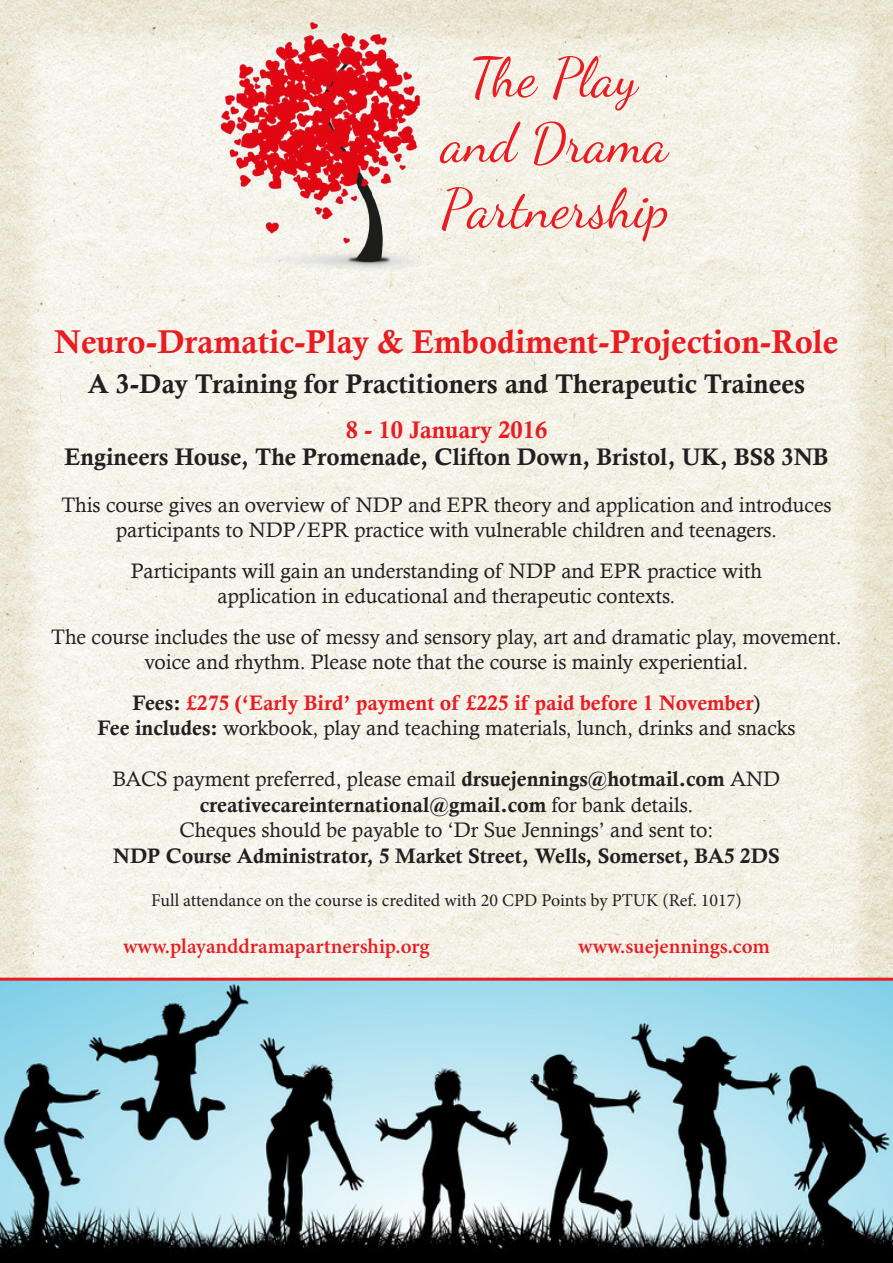
<style>
.page{position:relative;width:893px;height:1263px;background:#fff}
.page>*{position:absolute;margin:0;border:0;box-sizing:border-box;transform-origin:0 0}
.t1{font:54.6px "Dancing Script OT";color:#e81d24}
.t2{font:33px "Calis MT Bol";color:#e81d24}
.t3{font:27px "Calis MT Bol";color:#231f20}
.t4{font:24px "Calis MT Bol";color:#231f20}
.t5{font:24px "Calis MT Bol";color:#e81d24}
.t6{font:21px/25.5px "Calisto";color:#231f20;text-align:center}
.t7{font:21px "Calis MT Bol";color:#231f20}
.t8{font:21px "Calis MT Bol";color:#e81d24}
.t9{font:600 21px "Minion Pro";color:#e81d24}
.t10{font:18px "Minion Pro";color:#231f20}
.s1{color:#231f20}
.s2{font-family:"Calisto";color:#231f20}
.s3{font-family:"Calis MT Bol"}
.s4{font-family:"Calisto"}
</style>
<div class="page">
<img style="left:0;top:0;width:893px;height:978px">
<img style="left:217px;top:21px;width:207px;height:251px">
<img style="left:0;top:981px;width:893px;height:282px">
<hr style="left:0;top:978px;width:893px;height:3px;background:#e81d24">
<p class="t1" style="left:473px;top:45px;width:167px">The Play</p>
<p class="t1" style="left:442px;top:111px;width:228px">and Drama</p>
<p class="t1" style="left:441px;top:176px;width:230px">Partnership</p>
<p class="t2" style="left:55px;top:322px;width:785px">Neuro-Dramatic-Play &amp; Embodiment-Projection-Role</p>
<p class="t3" style="left:88px;top:368px;width:719px">A 3-Day Training for Practitioners and Therapeutic Trainees</p>
<p class="t5" style="left:346px;top:416px;width:203px">8 - 10 January 2016</p>
<p class="t4" style="left:64px;top:443px;width:766px">Engineers House, The Promenade, Clifton Down, Bristol, UK, BS8 3NB</p>
<p class="t6" style="left:61px;top:491px;width:772px">This course gives an overview of NDP and EPR theory and application and introduces participants to NDP/EPR practice with vulnerable children and teenagers.</p>
<p class="t6" style="left:131px;top:557px;width:633px">Participants will gain an understanding of NDP and EPR practice with application in educational and therapeutic contexts.</p>
<p class="t6" style="left:51px;top:623px;width:792px">The course includes the use of messy and sensory play, art and dramatic play, movement. voice and rhythm. Please note that the course is mainly experiential.</p>
<p class="t8" style="left:133px;top:690px;width:629px"><span class="s1">Fees:</span> £275 (‘Early Bird’ payment of £225 if paid before 1 November<span class="s2">)</span></p>
<p class="t6" style="left:97px;top:715px;width:700px"><span class="s3">Fee includes:</span> workbook, play and teaching materials, lunch, drinks and snacks</p>
<p class="t6" style="left:113px;top:766px;width:669px">BACS payment preferred, please email <span class="s3">drsuejennings@hotmail.com</span> AND</p>
<p class="t7" style="left:200px;top:792px;width:495px">creativecareinternational@gmail.com <span class="s4">for bank details.</span></p>
<p class="t6" style="left:180px;top:817px;width:535px">Cheques should be payable to ‘Dr Sue Jennings’ and sent to:</p>
<p class="t7" style="left:113px;top:843px;width:668px">NDP Course Administrator, 5 Market Street, Wells, Somerset, BA5 2DS</p>
<p class="t10" style="left:151px;top:888px;width:592px">Full attendance on the course is credited with 20 CPD Points by PTUK (Ref. 1017)</p>
<p class="t9" style="left:123px;top:931px;width:308px">www.playanddramapartnership.org</p>
<p class="t9" style="left:578px;top:931px;width:193px">www.suejennings.com</p>
</div>
